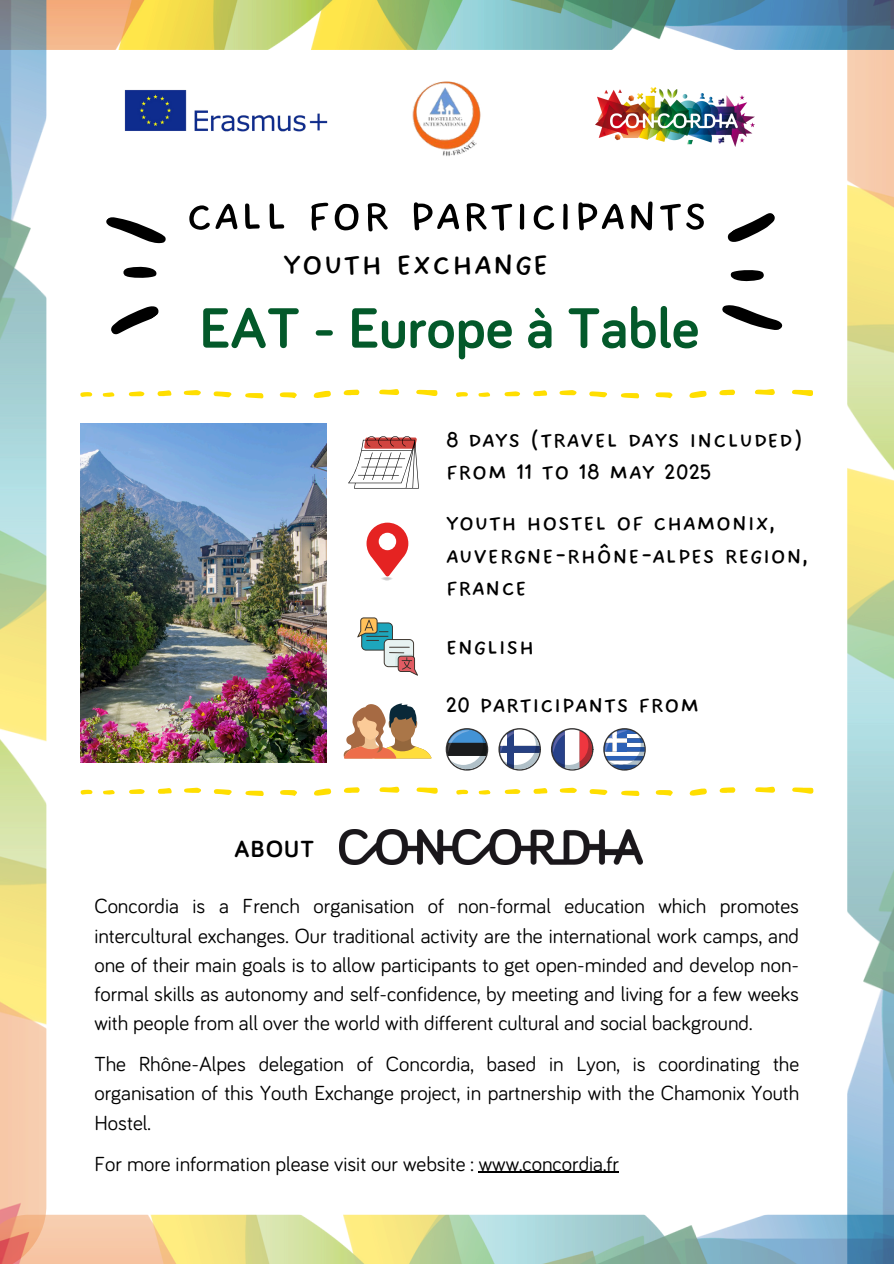
<style>
.page{position:relative;width:894px;height:1264px;background:#fff}
.page>*{position:absolute;margin:0;border:0;box-sizing:border-box;transform-origin:0 0}
.t1{font:60px "DO All Caps Regular";color:#000}
.t2{font:700 58.5px "Bariol";color:#03592a}
.t3{font:42px "DO All Caps Regular";color:#000}
.t4{font:30px/32.7px "DO All Caps Regular";color:#000}
.t5{font:700 24px "Bariol";letter-spacing:.055em;color:#000}
.t6{font:21px/29.2px "Bariol";color:#000;text-align:justify}
</style>
<div class="page">
<img style="left:124px;top:90px;width:204px;height:42px">
<img style="left:847px;top:50px;width:46px;height:1164px">
<img style="left:46px;top:0;width:847px;height:50px">
<img style="left:0;top:0;width:46px;height:1214px">
<img style="left:0;top:1214px;width:893px;height:49px">
<svg style="left:348px;top:436px;width:71px;height:52px"></svg>
<svg style="left:366px;top:522px;width:42px;height:58px"></svg>
<svg style="left:357px;top:617px;width:61px;height:58px"></svg>
<svg style="left:416px;top:787px;width:21px;height:6px"></svg>
<svg style="left:314px;top:788px;width:17px;height:7px"></svg>
<svg style="left:379px;top:786px;width:20px;height:6px"></svg>
<svg style="left:245px;top:790px;width:19px;height:5px"></svg>
<svg style="left:214px;top:789px;width:18px;height:6px"></svg>
<svg style="left:280px;top:790px;width:17px;height:5px"></svg>
<svg style="left:344px;top:787px;width:16px;height:6px"></svg>
<svg style="left:184px;top:787px;width:17px;height:6px"></svg>
<svg style="left:158px;top:788px;width:14px;height:5px"></svg>
<svg style="left:129px;top:789px;width:16px;height:5px"></svg>
<svg style="left:80px;top:789px;width:12px;height:5px"></svg>
<svg style="left:103px;top:790px;width:12px;height:4px"></svg>
<svg style="left:792px;top:787px;width:20px;height:6px"></svg>
<svg style="left:689px;top:788px;width:18px;height:7px"></svg>
<svg style="left:755px;top:786px;width:20px;height:6px"></svg>
<svg style="left:621px;top:790px;width:18px;height:5px"></svg>
<svg style="left:589px;top:789px;width:18px;height:6px"></svg>
<svg style="left:655px;top:790px;width:17px;height:5px"></svg>
<svg style="left:719px;top:787px;width:16px;height:6px"></svg>
<svg style="left:559px;top:787px;width:17px;height:6px"></svg>
<svg style="left:533px;top:788px;width:14px;height:5px"></svg>
<svg style="left:504px;top:789px;width:16px;height:5px"></svg>
<svg style="left:456px;top:789px;width:12px;height:5px"></svg>
<svg style="left:478px;top:790px;width:12px;height:4px"></svg>
<img style="left:339px;top:829px;width:303px;height:35px">
<img style="left:412px;top:81px;width:69px;height:75px">
<img style="left:595px;top:87px;width:158px;height:60px">
<svg style="left:343px;top:703px;width:88px;height:55px"></svg>
<svg style="left:445px;top:728px;width:43px;height:42px"></svg>
<svg style="left:447px;top:729px;width:39px;height:40px"></svg>
<svg style="left:498px;top:728px;width:43px;height:42px"></svg>
<svg style="left:499px;top:729px;width:40px;height:40px"></svg>
<svg style="left:550px;top:728px;width:43px;height:42px"></svg>
<svg style="left:552px;top:729px;width:40px;height:40px"></svg>
<svg style="left:603px;top:728px;width:42px;height:42px"></svg>
<svg style="left:604px;top:729px;width:40px;height:40px"></svg>
<svg style="left:111px;top:306px;width:48px;height:29px"></svg>
<svg style="left:106px;top:217px;width:60px;height:61px"></svg>
<svg style="left:727px;top:213px;width:48px;height:29px"></svg>
<svg style="left:722px;top:270px;width:61px;height:60px"></svg>
<svg style="left:416px;top:390px;width:21px;height:6px"></svg>
<svg style="left:313px;top:391px;width:18px;height:7px"></svg>
<svg style="left:379px;top:389px;width:20px;height:6px"></svg>
<svg style="left:245px;top:393px;width:18px;height:5px"></svg>
<svg style="left:213px;top:391px;width:18px;height:6px"></svg>
<svg style="left:280px;top:392px;width:17px;height:6px"></svg>
<svg style="left:343px;top:389px;width:16px;height:6px"></svg>
<svg style="left:184px;top:390px;width:17px;height:5px"></svg>
<svg style="left:157px;top:390px;width:14px;height:6px"></svg>
<svg style="left:129px;top:391px;width:15px;height:5px"></svg>
<svg style="left:80px;top:392px;width:12px;height:5px"></svg>
<svg style="left:103px;top:392px;width:12px;height:5px"></svg>
<svg style="left:792px;top:390px;width:20px;height:6px"></svg>
<svg style="left:689px;top:391px;width:17px;height:7px"></svg>
<svg style="left:755px;top:389px;width:19px;height:6px"></svg>
<svg style="left:620px;top:393px;width:19px;height:5px"></svg>
<svg style="left:589px;top:391px;width:18px;height:6px"></svg>
<svg style="left:655px;top:392px;width:17px;height:6px"></svg>
<svg style="left:719px;top:389px;width:16px;height:6px"></svg>
<svg style="left:559px;top:390px;width:17px;height:5px"></svg>
<svg style="left:533px;top:390px;width:14px;height:6px"></svg>
<svg style="left:504px;top:391px;width:16px;height:5px"></svg>
<svg style="left:456px;top:392px;width:12px;height:5px"></svg>
<svg style="left:478px;top:392px;width:12px;height:5px"></svg>
<img style="left:80px;top:423px;width:247px;height:339px">
<hr style="left:478px;top:1171px;width:140px;height:1px;background:#000">
<p class="t1" style="left:185px;top:177px;width:524px">CALL FOR PARTICIPANTS</p>
<p class="t3" style="left:283px;top:237px;width:267px">YOUTH EXCHANGE</p>
<p class="t2" style="left:200px;top:301px;width:501px">EAT - Europe à Table</p>
<p class="t4" style="left:445px;top:422px;width:359px">8 DAYS (TRAVEL DAYS INCLUDED)<br>FROM 11 TO 18 MAY 2025</p>
<h1 class="t4" style="left:445px;top:506px;width:364px">YOUTH HOSTEL OF CHAMONIX,<br>AUVERGNE-RHÔNE-ALPES REGION,<br>FRANCE</h1>
<p class="t4" style="left:445px;top:629px;width:91px">ENGLISH</p>
<p class="t5" style="left:234px;top:838px;width:81px">ABOUT</p>
<p class="t4" style="left:445px;top:688px;width:256px">20 PARTICIPANTS FROM</p>
<p class="t6" style="left:94px;top:892px;width:706px">Concordia is a French organisation of non-formal education which promotes intercultural exchanges. Our traditional activity are the international work camps, and one of their main goals is to allow participants to get open-minded and develop non&shy;formal skills as autonomy and self-confidence, by meeting and living for a few weeks with people from all over the world with different cultural and social background.</p>
<h3 class="t6" style="left:94px;top:1050px;width:706px">The Rhône-Alpes delegation of Concordia, based in Lyon, is coordinating the organisation of this Youth Exchange project, in partnership with the Chamonix Youth Hostel.</h3>
<h2 class="t6" style="left:94px;top:1149px;width:526px">For more information please visit our website : www.concordia.fr</h2>
</div>
